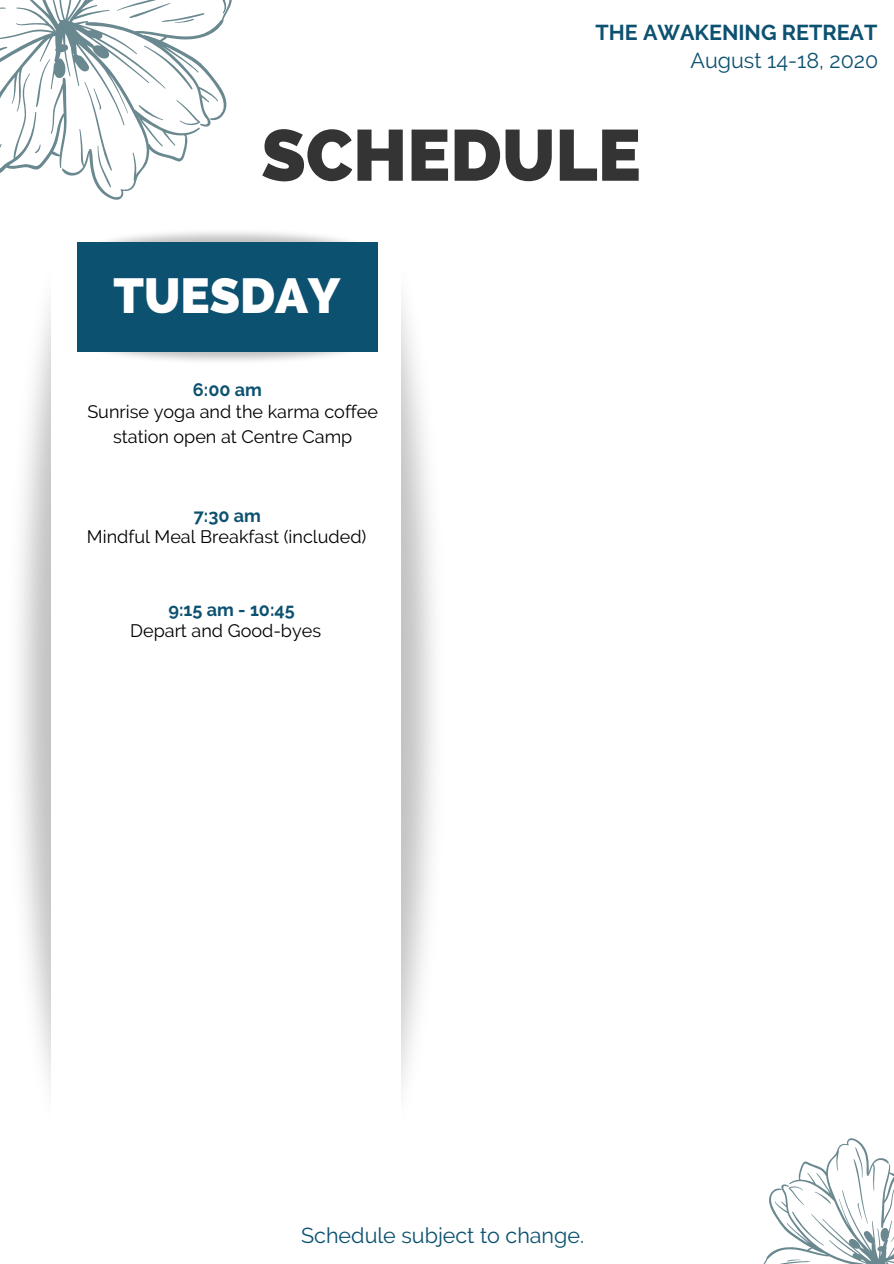
<style>
.page{position:relative;width:894px;height:1264px;background:#fff}
.page>*{position:absolute;margin:0;border:0;box-sizing:border-box;transform-origin:0 0}
.t1{font:800 72px "Raleway";color:#343434}
.t2{font:800 49.05px "Raleway";color:#fff}
.t3{font:21.45px "Raleway";color:#0c5170}
.t4{font:700 21.45px "Raleway";color:#0c5170}
.t5{font:18px/24.8px "Raleway";color:#000;text-align:center}
.t6{font:700 18px "Raleway";color:#0c5170}
</style>
<div class="page">
<svg style="left:0;top:0;width:232px;height:192px"></svg>
<svg style="left:764px;top:1138px;width:129px;height:125px"></svg>
<img style="left:77px;top:323px;width:301px;height:38px">
<img style="left:105px;top:232px;width:273px;height:38px">
<div style="left:77px;top:242px;width:300px;height:109px;background:#0c5170"></div>
<p class="t4" style="left:595px;top:20px;width:283px">THE AWAKENING RETREAT</p>
<p class="t3" style="left:690px;top:48px;width:189px">August 14-18, 2020</p>
<h1 class="t1" style="left:261px;top:113px;width:381px">SCHEDULE</h1>
<h2 class="t2" style="left:113px;top:267px;width:228px">TUESDAY</h2>
<p class="t6" style="left:193px;top:379px;width:70px">6:00 am</p>
<p class="t5" style="left:87px;top:400px;width:292px">Sunrise yoga and the karma coffee station open at Centre Camp</p>
<p class="t6" style="left:194px;top:505px;width:69px">7:30 am</p>
<p class="t5" style="left:87px;top:524px;width:281px">Mindful Meal Breakfast (included)</p>
<p class="t6" style="left:168px;top:599px;width:128px">9:15 am - 10:45</p>
<p class="t5" style="left:130px;top:618px;width:192px">Depart and Good-byes</p>
<p class="t3" style="left:301px;top:1223px;width:284px">Schedule subject to change.</p>
</div>
